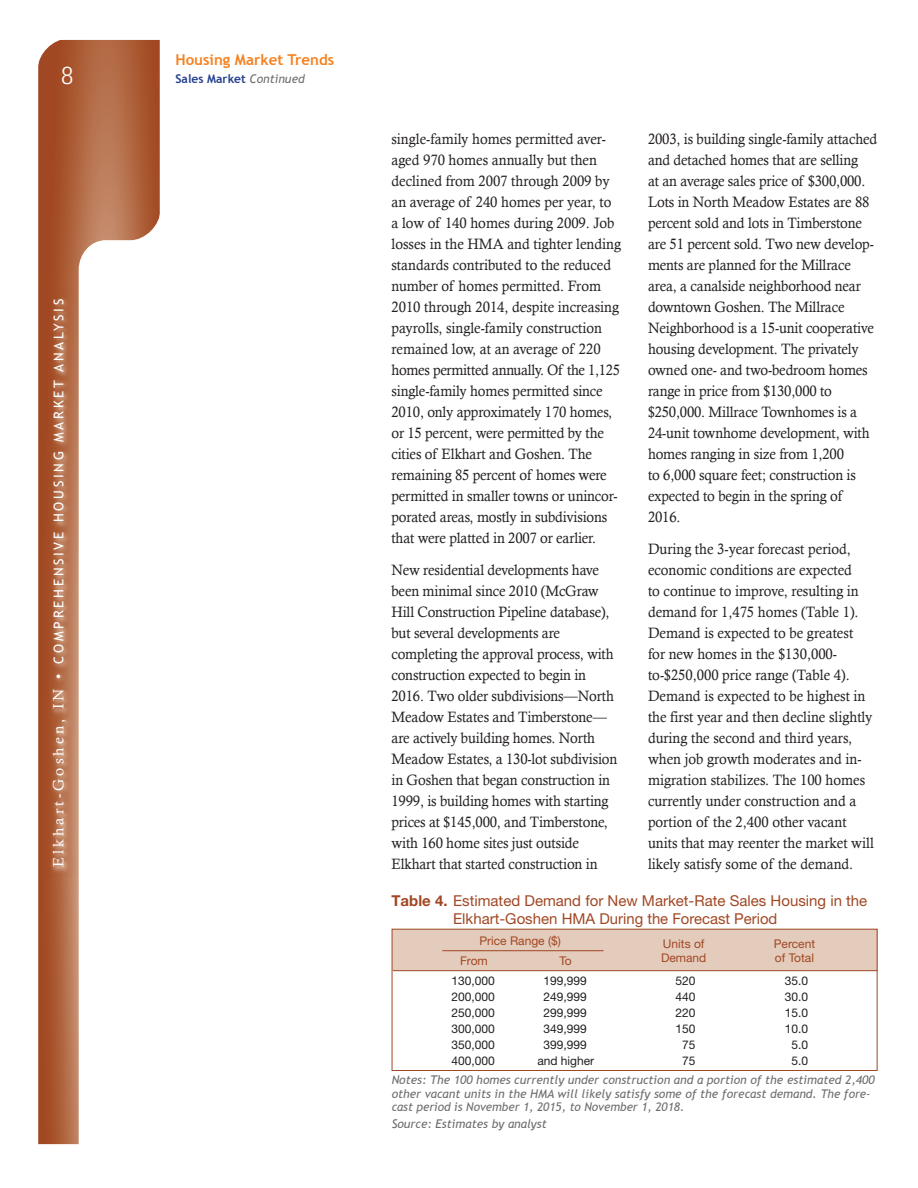
<style>
.page{position:relative;width:918px;height:1188px;background:#fff}
.page>*{position:absolute;margin:0;border:0;box-sizing:border-box;transform-origin:0 0}
.t1{font:300 27px "Rotis Sans Serif";color:#fff}
.t2{font:15px/21px "Calisto";letter-spacing:-.01em;color:#231f20;scale:.95 1}
.t3{font:15px/18px "Helvetica Neue";color:#a14723}
.t4{font:700 15px "Trebuchet MS";color:#f58220}
.t5{font:13.5px "Trebuchet MS";letter-spacing:.2em;color:#fff}
.t6{font:italic 12px/13.5px "Trebuchet MS";color:#6d6e71}
.level2{font:12px "Helvetica Neue";color:#231f20}
.t7{font:12px "Helvetica Neue";color:#a14723}
.t8{font:700 12px "Trebuchet MS";color:#25408f}
.s1{font-family:"Calisto";font-size:15px}
.s2{font-weight:400;font-style:italic;color:#6d6e71}
.s3{font-weight:700}
</style>
<div class="page">
<svg style="left:38px;top:40px;width:122px;height:1104px;background:#af6440"></svg>
<svg style="left:79px;top:240px;width:81px;height:904px"></svg>
<svg style="left:38px;top:39px;width:30px;height:30px"></svg>
<svg style="left:130px;top:210px;width:30px;height:36px"></svg>
<img style="left:46px;top:290px;width:31px;height:587px">
<div style="left:392px;top:929px;width:486px;height:41px;background:#e4ccbc"></div>
<hr style="left:393px;top:970px;width:484px;height:1px;background:#a14723">
<hr style="left:442px;top:950px;width:162px;height:1px;background:#a14723">
<div style="left:392px;top:929px;width:486px;height:142px;border:1px solid #a14723"></div>
<h1 class="t1" style="left:61px;top:60px;width:14px">8</h1>
<p class="t5" style="left:51px;top:867px;width:570px;rotate:-90deg"><span class="s1">Elkhart-Goshen, IN •</span> COMPREHENSIVE HOUSING MARKET ANALYSIS</p>
<p class="t4" style="left:176px;top:50px;width:160px">Housing Market Trends</p>
<p class="t8" style="left:176px;top:71px;width:131px">Sales Market <span class="s2">Continued</span></p>
<p class="t2" style="left:392px;top:128px;width:243px">single-family homes permitted aver&shy;aged 970 homes annually but then declined from 2007 through 2009 by an average of 240 homes per year, to a low of 140 homes during 2009. Job losses in the HMA and tighter lending standards contributed to the reduced number of homes permitted. From 2010 through 2014, despite increasing payrolls, single-family construction remained low, at an average of 220 homes permitted annually. Of the 1,125 single-family homes permitted since 2010, only approximately 170 homes, or 15 percent, were permitted by the cities of Elkhart and Goshen. The remaining 85 percent of homes were permitted in smaller towns or unincor&shy;porated areas, mostly in subdivisions that were platted in 2007 or earlier.</p>
<p class="t2" style="left:392px;top:559px;width:239px">New residential developments have been minimal since 2010 (McGraw Hill Construction Pipeline database), but several developments are completing the approval process, with construction expected to begin in 2016. Two older subdivisions—North Meadow Estates and Timberstone— are actively building homes. North Meadow Estates, a 130-lot subdivision in Goshen that began construction in 1999, is building homes with starting prices at $145,000, and Timberstone, with 160 home sites just outside Elkhart that started construction in</p>
<p class="t2" style="left:648px;top:128px;width:243px">2003, is building single-family attached and detached homes that are selling<br>at an average sales price of $300,000.<br>Lots in North Meadow Estates are 88 percent sold and lots in Timberstone are 51 percent sold. Two new develop&shy;ments are planned for the Millrace area, a canalside neighborhood near downtown Goshen. The Millrace Neighborhood is a 15-unit cooperative housing development. The privately owned one- and two-bedroom homes range in price from $130,000 to $250,000. Millrace Townhomes is a 24-unit townhome development, with homes ranging in size from 1,200<br>to 6,000 square feet; construction is expected to begin in the spring of 2016.</p>
<p class="t2" style="left:648px;top:538px;width:239px">During the 3-year forecast period, economic conditions are expected<br>to continue to improve, resulting in demand for 1,475 homes (Table 1).<br>Demand is expected to be greatest for new homes in the $130,000- to-$250,000 price range (Table 4).<br>Demand is expected to be highest in the first year and then decline slightly during the second and third years, when job growth moderates and in&shy;migration stabilizes. The 100 homes currently under construction and a portion of the 2,400 other vacant units that may reenter the market will likely satisfy some of the demand.</p>
<p class="t3" style="left:453px;top:891px;width:416px;text-indent:-62px"><span class="s3">Table 4.</span> Estimated Demand for New Market-Rate Sales Housing in the<br>Elkhart-Goshen HMA During the Forecast Period</p>
<p class="t7" style="left:479px;top:933px;width:83px">Price Range ($)</p>
<p class="t7" style="left:663px;top:936px;width:43px">Units of</p>
<p class="t7" style="left:774px;top:936px;width:43px">Percent</p>
<p class="t7" style="left:460px;top:954px;width:29px">From</p>
<p class="t7" style="left:559px;top:954px;width:14px">To</p>
<p class="t7" style="left:661px;top:951px;width:47px">Demand</p>
<p class="t7" style="left:775px;top:951px;width:41px">of Total</p>
<p class="level2" style="left:451px;top:974px;width:45px">130,000</p>
<p class="level2" style="left:543px;top:974px;width:45px">199,999</p>
<p class="level2" style="left:675px;top:974px;width:22px">520</p>
<p class="level2" style="left:785px;top:974px;width:25px">35.0</p>
<p class="level2" style="left:451px;top:990px;width:45px">200,000</p>
<p class="level2" style="left:543px;top:990px;width:45px">249,999</p>
<p class="level2" style="left:675px;top:990px;width:22px">440</p>
<p class="level2" style="left:785px;top:990px;width:25px">30.0</p>
<p class="level2" style="left:451px;top:1006px;width:45px">250,000</p>
<p class="level2" style="left:543px;top:1006px;width:45px">299,999</p>
<p class="level2" style="left:675px;top:1006px;width:22px">220</p>
<p class="level2" style="left:785px;top:1006px;width:25px">15.0</p>
<p class="level2" style="left:451px;top:1022px;width:45px">300,000</p>
<p class="level2" style="left:543px;top:1022px;width:45px">349,999</p>
<p class="level2" style="left:675px;top:1022px;width:22px">150</p>
<p class="level2" style="left:785px;top:1022px;width:25px">10.0</p>
<p class="level2" style="left:451px;top:1038px;width:45px">350,000</p>
<p class="level2" style="left:543px;top:1038px;width:45px">399,999</p>
<p class="level2" style="left:682px;top:1038px;width:15px">75</p>
<p class="level2" style="left:792px;top:1038px;width:18px">5.0</p>
<p class="level2" style="left:451px;top:1054px;width:45px">400,000</p>
<p class="level2" style="left:537px;top:1054px;width:58px">and higher</p>
<p class="level2" style="left:682px;top:1054px;width:15px">75</p>
<p class="level2" style="left:792px;top:1054px;width:18px">5.0</p>
<p class="t6" style="left:392px;top:1073px;width:484px">Notes: The 100 homes currently under construction and a portion of the estimated 2,400 other vacant units in the HMA will likely satisfy some of the forecast demand. The fore&shy;cast period is November 1, 2015, to November 1, 2018.</p>
<p class="t6" style="left:392px;top:1117px;width:157px">Source: Estimates by analyst</p>
</div>
